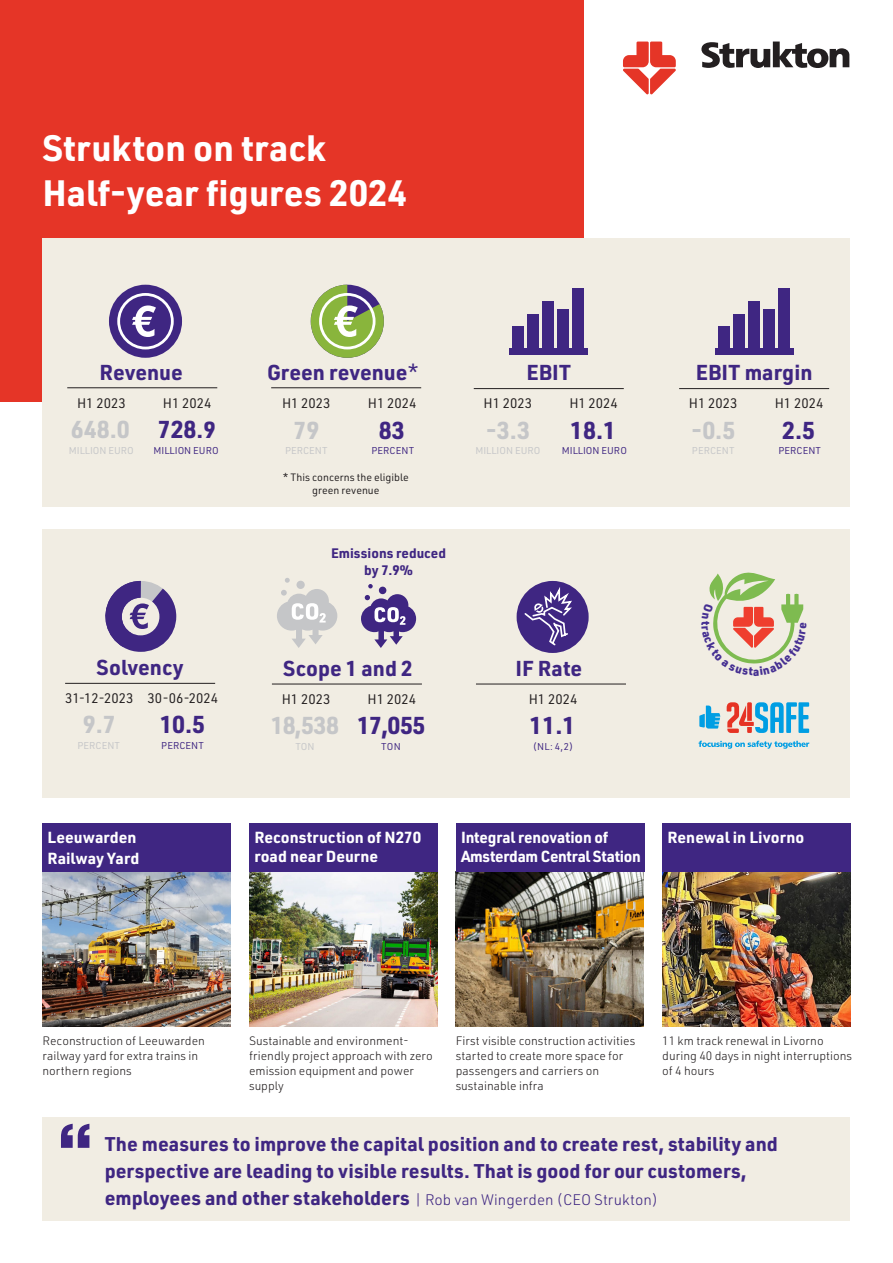
<style>
.page{position:relative;width:893px;height:1263px;background:#fff}
.page>*{position:absolute;margin:0;border:0;box-sizing:border-box;transform-origin:0 0}
.t1{font:900 63.6px "Helvetica Neue LT Std";color:#3f2682}
.t2{font:700 36px "URWDIN";color:#fff}
.t3{font:700 24px "URWDIN";color:#3f2682}
.t4{font:700 24px "URWDIN";letter-spacing:-.01em;color:#c5c6c8}
.t5{font:700 21.15px "URWDIN";color:#3f2682}
.t6{font:700 19.5px/27px "URWDIN";color:#3f2682}
.t7{font:700 15.75px "URWDIN";color:#fff}
.t8{font:700 15.75px "URWDIN";letter-spacing:-.02em;color:#fff}
.t9{font:13.65px "URWDIN";color:#231f20}
.t10{font:700 13.5px "URWDIN";color:#3f2682}
.t11{font:300 12px/15px "URWDIN";color:#231f20}
.t12{font:10.5px "URWDIN";color:#231f20}
.t13{font:9.75px "URWDIN";color:#3f2682}
.t14{font:9.75px "URWDIN";color:#c5c6c8}
.s1{font-size:22.8px}
.s2{font-weight:400}
.s3{font-weight:300;font-size:15px}
</style>
<div class="page">
<div style="left:0;top:0;width:584px;height:401px;background:#e53527"></div>
<div style="left:43px;top:238px;width:807px;height:269px;background:#f1ede3"></div>
<svg style="left:623px;top:42px;width:53px;height:52px"></svg>
<svg style="left:701px;top:42px;width:148px;height:26px"></svg>
<div style="left:43px;top:1118px;width:807px;height:103px;background:#f1ede3"></div>
<div style="left:43px;top:529px;width:807px;height:268px;background:#f1ede3"></div>
<hr style="left:67px;top:387px;width:150px;height:1px;background:#231f20">
<div style="left:109px;top:285px;width:73px;height:73px;background:#3f2682;border-radius:50%"></div>
<div style="left:117px;top:293px;width:57px;height:56px;border:3px solid #fff;border-radius:50%"></div>
<svg style="left:132px;top:305px;width:24px;height:32px"></svg>
<hr style="left:271px;top:387px;width:150px;height:1px;background:#231f20">
<hr style="left:476px;top:684px;width:150px;height:1px;background:#231f20">
<div style="left:517px;top:581px;width:72px;height:72px;background:#3f2682;border-radius:50%"></div>
<svg style="left:523px;top:583px;width:51px;height:64px"></svg>
<img style="left:43px;top:872px;width:188px;height:154px">
<img style="left:249px;top:872px;width:188px;height:154px">
<img style="left:456px;top:872px;width:188px;height:154px">
<img style="left:662px;top:872px;width:188px;height:154px">
<svg style="left:311px;top:285px;width:73px;height:73px"></svg>
<hr style="left:272px;top:684px;width:150px;height:1px;background:#231f20">
<div style="left:296px;top:581px;width:9px;height:8px;background:#c5c6c8;border-radius:50%"></div>
<svg style="left:285px;top:578px;width:5px;height:5px"></svg>
<svg style="left:277px;top:589px;width:60px;height:59px"></svg>
<div style="left:379px;top:587px;width:7px;height:7px;background:#3f2682;border-radius:50%"></div>
<svg style="left:368px;top:584px;width:5px;height:4px"></svg>
<svg style="left:361px;top:594px;width:55px;height:54px"></svg>
<div style="left:43px;top:823px;width:188px;height:49px;background:#3f2682"></div>
<div style="left:249px;top:823px;width:188px;height:49px;background:#3f2682"></div>
<div style="left:456px;top:823px;width:188px;height:49px;background:#3f2682"></div>
<div style="left:662px;top:823px;width:188px;height:49px;background:#3f2682"></div>
<hr style="left:65px;top:683px;width:150px;height:1px;background:#231f20">
<svg style="left:105px;top:581px;width:71px;height:71px"></svg>
<hr style="left:679px;top:388px;width:150px;height:1px;background:#231f20">
<div style="left:715px;top:349px;width:79px;height:6px;background:#3f2682"></div>
<div style="left:718px;top:326px;width:11px;height:26px;background:#3f2682"></div>
<div style="left:733px;top:315px;width:11px;height:37px;background:#3f2682"></div>
<div style="left:748px;top:301px;width:11px;height:51px;background:#3f2682"></div>
<div style="left:763px;top:310px;width:11px;height:42px;background:#3f2682"></div>
<div style="left:778px;top:288px;width:12px;height:64px;background:#3f2682"></div>
<hr style="left:474px;top:388px;width:150px;height:1px;background:#231f20">
<div style="left:509px;top:349px;width:79px;height:6px;background:#3f2682"></div>
<div style="left:512px;top:326px;width:12px;height:26px;background:#3f2682"></div>
<div style="left:527px;top:315px;width:12px;height:37px;background:#3f2682"></div>
<div style="left:543px;top:301px;width:11px;height:51px;background:#3f2682"></div>
<div style="left:558px;top:310px;width:11px;height:42px;background:#3f2682"></div>
<div style="left:573px;top:288px;width:11px;height:64px;background:#3f2682"></div>
<svg style="left:699px;top:705px;width:21px;height:23px"></svg>
<svg style="left:727px;top:702px;width:82px;height:31px"></svg>
<svg style="left:698px;top:741px;width:111px;height:8px"></svg>
<svg style="left:709px;top:572px;width:95px;height:92px"></svg>
<p class="t2" style="left:43px;top:123px;width:284px">Strukton on track</p>
<p class="t2" style="left:43px;top:168px;width:366px">Half-year figures 2024</p>
<p class="t5" style="left:100px;top:357px;width:85px">Revenue</p>
<p class="t9" style="left:77px;top:394px;width:50px">H1 2023</p>
<p class="t9" style="left:163px;top:394px;width:50px">H1 2024</p>
<p class="t14" style="left:69px;top:444px;width:67px">MILLION EURO</p>
<p class="t13" style="left:154px;top:444px;width:67px">MILLION EURO</p>
<p class="t4" style="left:71px;top:413px;width:60px">648.0</p>
<p class="t3" style="left:158px;top:413px;width:59px">728<span class="s1">.9</span></p>
<p class="t5" style="left:97px;top:653px;width:88px">Solvency</p>
<p class="t4" style="left:83px;top:708px;width:34px">9.7</p>
<p class="t3" style="left:160px;top:708px;width:47px">10.5</p>
<p class="t9" style="left:65px;top:689px;width:70px">31-12-2023</p>
<p class="t9" style="left:148px;top:689px;width:72px">30-06-2024</p>
<p class="t14" style="left:77px;top:739px;width:44px">PERCENT</p>
<p class="t13" style="left:161px;top:739px;width:44px">PERCENT</p>
<p class="t7" style="left:48px;top:826px;width:90px">Leeuwarden</p>
<p class="t7" style="left:48px;top:847px;width:93px">Railway Yard</p>
<p class="t5" style="left:267px;top:357px;width:154px">Green revenue<span class="s2">*</span></p>
<p class="t5" style="left:526px;top:358px;width:46px">EBIT</p>
<p class="t9" style="left:282px;top:394px;width:50px">H1 2023</p>
<p class="t9" style="left:368px;top:394px;width:50px">H1 2024</p>
<p class="t9" style="left:484px;top:394px;width:50px">H1 2023</p>
<p class="t9" style="left:569px;top:394px;width:50px">H1 2024</p>
<p class="t4" style="left:293px;top:413px;width:27px">79</p>
<p class="t3" style="left:379px;top:413px;width:27px">83</p>
<p class="t4" style="left:486px;top:413px;width:46px">-3.3</p>
<p class="t3" style="left:570px;top:413px;width:47px">18.1</p>
<p class="t5" style="left:696px;top:358px;width:118px">EBIT margin</p>
<p class="t4" style="left:691px;top:413px;width:46px">-0.5</p>
<p class="t3" style="left:782px;top:413px;width:34px">2.5</p>
<p class="t9" style="left:689px;top:394px;width:50px">H1 2023</p>
<p class="t9" style="left:775px;top:394px;width:50px">H1 2024</p>
<p class="t14" style="left:285px;top:445px;width:44px">PERCENT</p>
<p class="t13" style="left:372px;top:445px;width:44px">PERCENT</p>
<p class="t14" style="left:475px;top:445px;width:67px">MILLION EURO</p>
<p class="t12" style="left:283px;top:470px;width:128px">* This concerns the eligible</p>
<p class="t12" style="left:312px;top:484px;width:69px">green revenue</p>
<p class="t10" style="left:331px;top:544px;width:116px">Emissions reduced</p>
<p class="t10" style="left:364px;top:561px;width:50px">by 7.9%</p>
<p class="t13" style="left:562px;top:445px;width:67px">MILLION EURO</p>
<p class="t14" style="left:692px;top:445px;width:44px">PERCENT</p>
<p class="t5" style="left:283px;top:654px;width:131px">Scope 1 and 2</p>
<p class="t9" style="left:282px;top:690px;width:50px">H1 2023</p>
<p class="t9" style="left:367px;top:690px;width:50px">H1 2024</p>
<p class="t14" style="left:295px;top:740px;width:21px">TON</p>
<p class="t13" style="left:381px;top:740px;width:21px">TON</p>
<p class="t13" style="left:533px;top:740px;width:42px">(NL: 4,2)</p>
<p class="t5" style="left:515px;top:654px;width:68px">IF Rate</p>
<p class="t9" style="left:529px;top:690px;width:50px">H1 2024</p>
<p class="t4" style="left:271px;top:709px;width:70px">18,538</p>
<p class="t3" style="left:357px;top:709px;width:70px">17,055</p>
<p class="t3" style="left:530px;top:709px;width:47px">11.1</p>
<p class="t13" style="left:778px;top:445px;width:44px">PERCENT</p>
<p class="t7" style="left:254px;top:826px;width:168px">Reconstruction of N270</p>
<p class="t7" style="left:254px;top:846px;width:125px">road near Deurne</p>
<p class="t7" style="left:461px;top:826px;width:149px">Integral renovation of</p>
<p class="t8" style="left:461px;top:846px;width:181px">Amsterdam Central Station</p>
<p class="t7" style="left:668px;top:827px;width:138px">Renewal in Livorno</p>
<p class="t11" style="left:43px;top:1033px;width:164px">Reconstruction of Leeuwarden railway yard for extra trains in northern regions</p>
<p class="t11" style="left:249px;top:1033px;width:161px">Sustainable and environment-</p>
<p class="t11" style="left:249px;top:1048px;width:185px">friendly project approach with zero emission equipment and power supply</p>
<p class="t11" style="left:456px;top:1033px;width:181px">First visible construction activities started to create more space for passengers and carriers on sustainable infra</p>
<p class="t11" style="left:662px;top:1033px;width:191px">11 km track renewal in Livorno during 40 days in night interruptions of 4 hours</p>
<p class="t1" style="left:57px;top:1108px;width:37px">‘‘</p>
<p class="t6" style="left:105px;top:1129px;width:675px">The measures to improve the capital position and to create rest, stability and perspective are leading to visible results. That is good for our customers, employees and other stakeholders <span class="s3">| Rob van Wingerden (CEO Strukton)</span></p>
</div>
